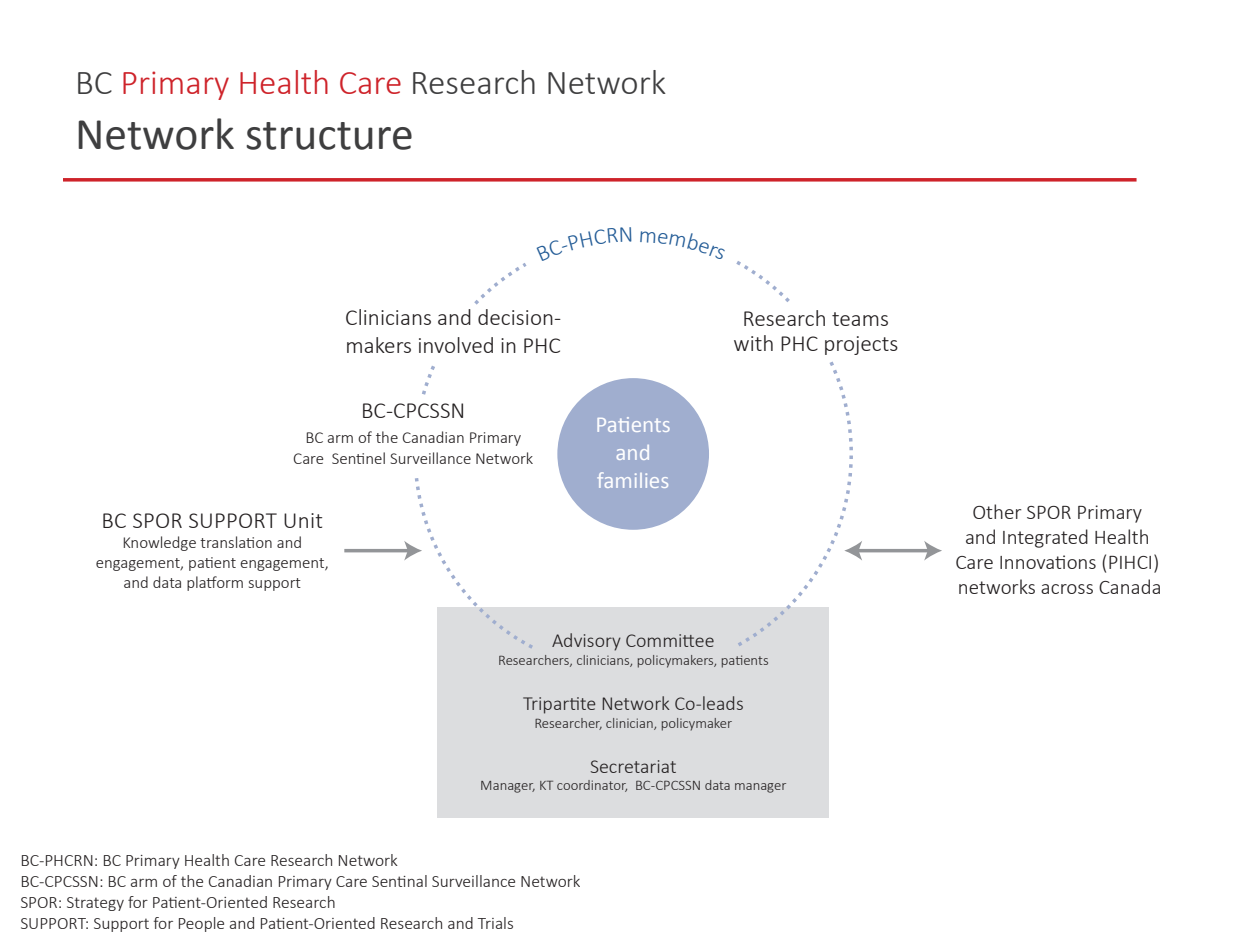
<style>
.page{position:relative;width:1260px;height:945px;background:#fff}
.page>*{position:absolute;margin:0;border:0;box-sizing:border-box;transform-origin:0 0}
.t1{font:45.5px "Calibri";color:#3e3e3f}
.t2{font:300 35px "Calibri";color:#3e3e3f}
.t3{font:300 23.1px/25.2px "Calibri";color:#231f20;text-align:center}
.t4{font:23.1px/27.8px "Calibri";color:#fff;text-align:center}
.t5{font:300 21px/25.2px "Calibri";color:#231f20;text-align:center}
.t6{font:300 19.95px "Calibri";color:#231f20}
.t7{font:300 17.5px/21px "Calibri";color:#231f20}
.t8{font:300 16.8px/20.3px "Calibri";color:#231f20;text-align:center}
.t9{font:300 14.7px "Calibri";color:#231f20}
.s1{color:#ce232a}
</style>
<div class="page">
<div style="left:437px;top:607px;width:392px;height:211px;background:#dcdddf"></div>
<div style="left:557px;top:378px;width:152px;height:152px;background:#a0aecf;border-radius:50%"></div>
<svg style="left:474px;top:263px;width:53px;height:42px"></svg>
<svg style="left:422px;top:365px;width:13px;height:30px"></svg>
<svg style="left:736px;top:261px;width:54px;height:41px"></svg>
<hr style="left:344px;top:549px;width:65px;height:3px;background:#939598">
<svg style="left:404px;top:478px;width:129px;height:171px"></svg>
<hr style="left:857px;top:549px;width:72px;height:3px;background:#939598">
<svg style="left:738px;top:361px;width:124px;height:286px"></svg>
<svg style="left:924px;top:541px;width:18px;height:20px"></svg>
<svg style="left:63px;top:178px;width:1074px;height:4px;background:#d33d44"></svg>
<h2 class="t2" style="left:75px;top:61px;width:592px">BC <span class="s1">Primary Health Care</span> Research Network</h2>
<h1 class="t1" style="left:75px;top:105px;width:340px">Network structure</h1>
<h3 class="t3" style="left:345px;top:303px;width:217px;line-height:27.8px;text-align:left">Clinicians and decision&shy;makers involved in PHC</h3>
<h3 class="t3" style="left:361px;top:397px;width:106px">BC-CPCSSN</h3>
<p class="t8" style="left:293px;top:427px;width:242px;line-height:21px">BC arm of the Canadian Primary<br>Care Sentinel Surveillance Network</p>
<h3 class="t3" style="left:102px;top:507px;width:223px">BC SPOR SUPPORT Unit</h3>
<p class="t8" style="left:96px;top:532px;width:234px">Knowledge translation and engagement, patient engagement, and data platform support</p>
<h3 class="t4" style="left:595px;top:411px;width:77px">Patients and families</h3>
<h3 class="t3" style="left:733px;top:305px;width:166px">Research teams with PHC projects</h3>
<p class="t6" style="left:552px;top:628px;width:164px">Advisory Committee</p>
<p class="t9" style="left:498px;top:651px;width:272px">Researchers, clinicians, policymakers, patients</p>
<p class="t6" style="left:523px;top:691px;width:222px">Tripartite Network Co-leads</p>
<p class="t9" style="left:534px;top:714px;width:199px">Researcher, clinician, policymaker</p>
<p class="t6" style="left:590px;top:754px;width:88px">Secretariat</p>
<p class="t9" style="left:480px;top:776px;width:308px">Manager, KT coordinator, BC-CPCSSN data manager</p>
<p class="t7" style="left:20px;top:850px;width:562px">BC-PHCRN: BC Primary Health Care Research Network<br>BC-CPCSSN: BC arm of the Canadian Primary Care Sentinal Surveillance Network SPOR: Strategy for Patient-Oriented Research<br>SUPPORT: Support for People and Patient-Oriented Research and Trials</p>
<p class="t5" style="left:955px;top:499px;width:208px">Other SPOR Primary and Integrated Health<br>Care Innovations (PIHCI) networks across Canada</p>
</div>
